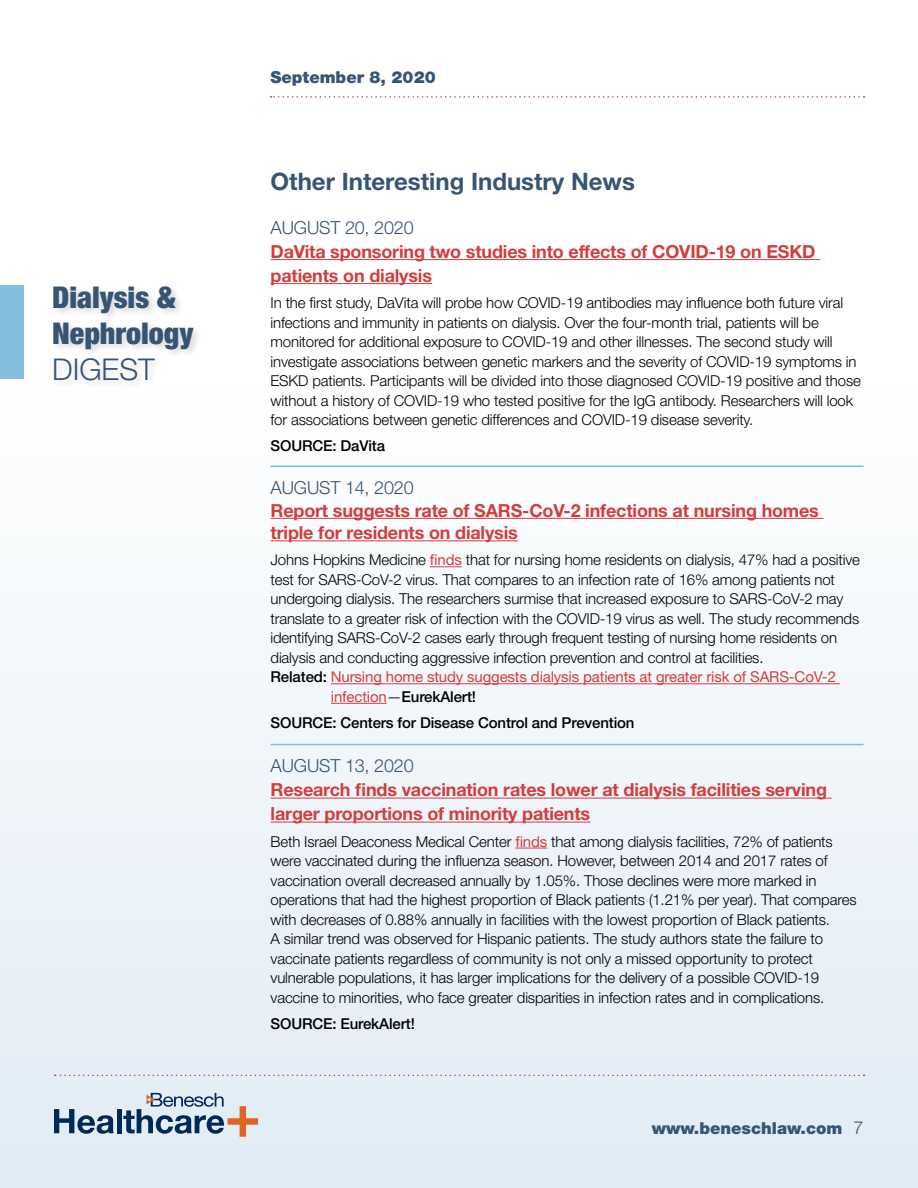
<style>
.page{position:relative;width:918px;height:1188px;background:#fff}
.page>*{position:absolute;margin:0;border:0;box-sizing:border-box;transform-origin:0 0}
.t1{font:900 condensed 30px/36px "Helvetica Neue";color:#365473}
.t2{font:300 30px "Helvetica Neue";color:#365473}
.t3{font:700 24px "Helvetica Neue";color:#365473}
.t4{font:700 18px/24px "Helvetica Neue";letter-spacing:-.01em;color:#d23d3e}
.t5{font:300 18px "Helvetica Neue";letter-spacing:-.01em;color:#365473}
.t6{font:900 16.5px "Helvetica Neue";color:#365473}
.t7{font:300 15px/19.5px "Helvetica Neue";letter-spacing:-.01em;color:#000}
.t8{font:500 15px "Helvetica Neue";letter-spacing:-.01em;color:#000}
.t9{font:15px "Helvetica Neue";letter-spacing:-.01em;color:#d23d3e}
.s1{font-weight:400;color:#d23d3e}
.s2{font-weight:500;color:#000}
.s3{font-weight:300}
.s4{font-weight:300;font-size:18px}
</style>
<div class="page">
<div style="left:0;top:385px;width:918px;height:803px;background:linear-gradient(to bottom,#fefefe,#e1ebf4)"></div>
<hr style="left:271px;top:259px;width:549px;height:1px;background:#d23d3e">
<hr style="left:271px;top:283px;width:161px;height:1px;background:#d23d3e">
<hr style="left:271px;top:466px;width:593px;height:1px;background:#82bddd">
<hr style="left:271px;top:518px;width:553px;height:1px;background:#d23d3e">
<hr style="left:271px;top:540px;width:247px;height:1px;background:#d23d3e">
<hr style="left:430px;top:566px;width:32px;height:1px;background:#d23d3e">
<hr style="left:331px;top:683px;width:509px;height:1px;background:#d23d3e">
<hr style="left:331px;top:703px;width:56px;height:1px;background:#d23d3e">
<hr style="left:271px;top:744px;width:593px;height:1px;background:#82bddd">
<hr style="left:271px;top:798px;width:561px;height:1px;background:#d23d3e">
<hr style="left:271px;top:822px;width:319px;height:1px;background:#d23d3e">
<hr style="left:515px;top:848px;width:32px;height:1px;background:#d23d3e">
<svg style="left:271px;top:96px;width:594px;height:2px"></svg>
<div style="left:0;top:285px;width:23px;height:93px;background:#82bddd"></div>
<svg style="left:55px;top:1075px;width:810px;height:1px"></svg>
<svg style="left:54px;top:1109px;width:60px;height:25px"></svg>
<hr style="left:117px;top:1109px;width:4px;height:24px;background:#002957">
<svg style="left:123px;top:1093px;width:135px;height:44px;background:#adb6c2"></svg>
<div style="left:51px;top:283px;width:151px;height:106px;background:#000;opacity:.15"></div>
<h1 class="t1" style="left:52px;top:279px;width:143px">Dialysis &amp;<br>Nephrology</h1>
<h1 class="t2" style="left:52px;top:351px;width:104px">DIGEST</h1>
<p class="t6" style="left:271px;top:67px;width:167px">September 8, 2020</p>
<h2 class="t3" style="left:271px;top:166px;width:366px">Other Interesting Industry News</h2>
<p class="t5" style="left:271px;top:216px;width:145px">AUGUST 20, 2020</p>
<p class="t4" style="left:271px;top:239px;width:547px">DaVita sponsoring two studies into effects of COVID-19 on ESKD patients on dialysis</p>
<p class="t7" style="left:271px;top:293px;width:592px">In the first study, DaVita will probe how COVID-19 antibodies may influence both future viral infections and immunity in patients on dialysis. Over the four-month trial, patients will be monitored for additional exposure to COVID-19 and other illnesses. The second study will investigate associations between genetic markers and the severity of COVID-19 symptoms in ESKD patients. Participants will be divided into those diagnosed COVID-19 positive and those without a history of COVID-19 who tested positive for the IgG antibody. Researchers will look for associations between genetic differences and COVID-19 disease severity.</p>
<p class="t8" style="left:271px;top:437px;width:116px">SOURCE: DaVita</p>
<p class="t5" style="left:271px;top:477px;width:145px">AUGUST 14, 2020</p>
<p class="t4" style="left:271px;top:498px;width:550px;line-height:22.5px">Report suggests rate of SARS-CoV-2 infections at nursing homes triple for residents on dialysis</p>
<p class="t7" style="left:271px;top:550px;width:591px">Johns Hopkins Medicine <span class="s1">finds</span> that for nursing home residents on dialysis, 47% had a positive</p>
<p class="t7" style="left:271px;top:569px;width:566px">test for SARS-CoV-2 virus. That compares to an infection rate of 16% among patients not</p>
<p class="t7" style="left:271px;top:589px;width:574px">undergoing dialysis. The researchers surmise that increased exposure to SARS-CoV-2 may</p>
<p class="t7" style="left:271px;top:608px;width:590px">translate to a greater risk of infection with the COVID-19 virus as well. The study recommends</p>
<p class="t7" style="left:271px;top:628px;width:568px">identifying SARS-CoV-2 cases early through frequent testing of nursing home residents on</p>
<p class="t7" style="left:271px;top:647px;width:494px">dialysis and conducting aggressive infection prevention and control at facilities.</p>
<p class="t9" style="left:271px;top:668px;width:567px"><span class="s2">Related:</span> Nursing home study suggests dialysis patients at greater risk of SARS-CoV-2</p>
<p class="t8" style="left:331px;top:688px;width:147px"><span class="s1">infection</span><span class="s3">—</span>EurekAlert!</p>
<p class="t8" style="left:271px;top:714px;width:365px">SOURCE: Centers for Disease Control and Prevention</p>
<p class="t5" style="left:271px;top:755px;width:145px">AUGUST 13, 2020</p>
<p class="t4" style="left:271px;top:777px;width:558px">Research finds vaccination rates lower at dialysis facilities serving larger proportions of minority patients</p>
<p class="t7" style="left:271px;top:831px;width:587px">Beth Israel Deaconess Medical Center <span class="s1">finds</span> that among dialysis facilities, 72% of patients were vaccinated during the influenza season. However, between 2014 and 2017 rates of vaccination overall decreased annually by 1.05%. Those declines were more marked in operations that had the highest proportion of Black patients (1.21% per year). That compares with decreases of 0.88% annually in facilities with the lowest proportion of Black patients.<br>A similar trend was observed for Hispanic patients. The study authors state the failure to vaccinate patients regardless of community is not only a missed opportunity to protect vulnerable populations, it has larger implications for the delivery of a possible COVID-19 vaccine to minorities, who face greater disparities in infection rates and in complications.</p>
<p class="t8" style="left:271px;top:1015px;width:146px">SOURCE: EurekAlert!</p>
<p class="t6" style="left:652px;top:1119px;width:213px">www.beneschlaw.com <span class="s4">7</span></p>
</div>
